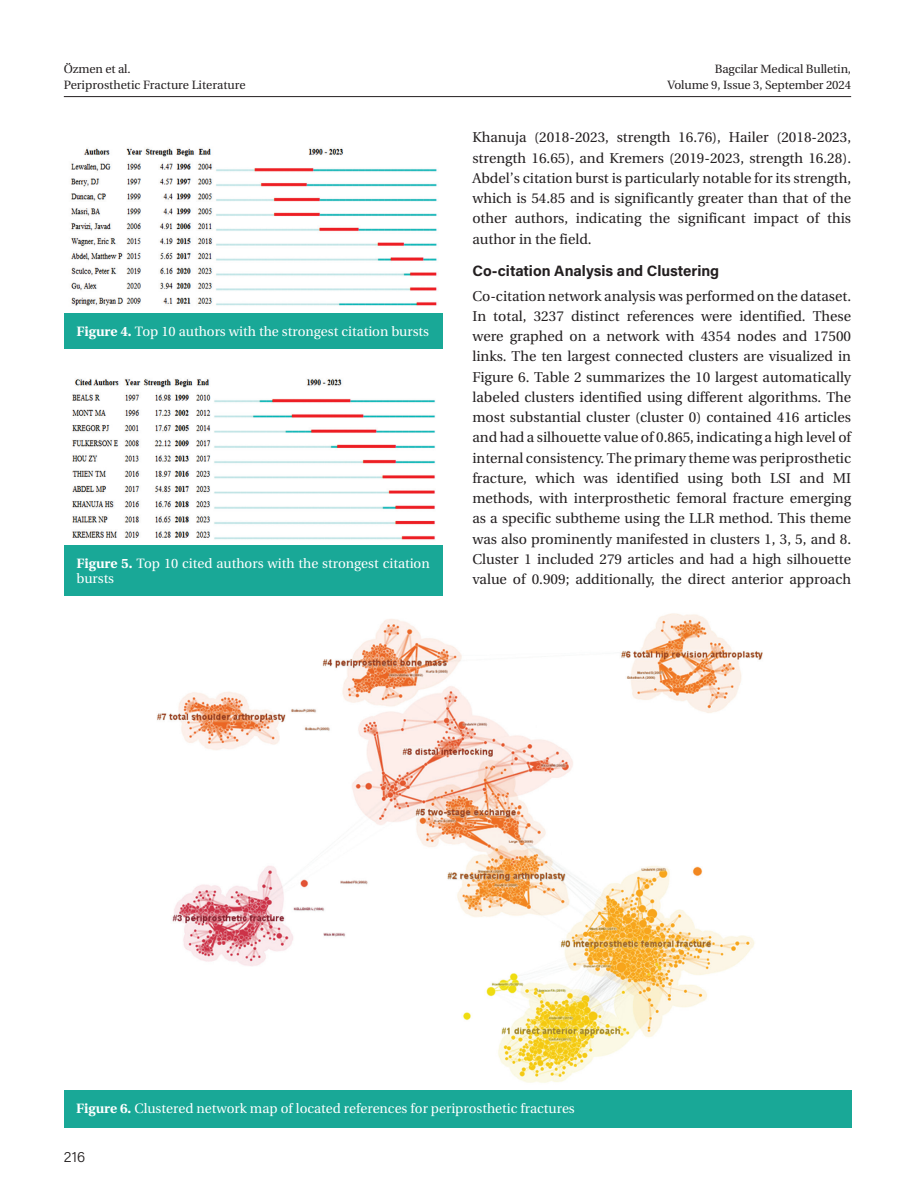
<style>
.page{position:relative;width:915px;height:1191px;background:#fff}
.page>*{position:absolute;margin:0;border:0;box-sizing:border-box;transform-origin:0 0}
.YAZI_ARA_BOLD{font:700 15px "Acumin Pro";color:#231f20}
.t1{font:300 15px "Acumin Pro";color:#231f20}
.YAZI{font:14.25px/20.2px "Utopia Medium Tr";color:#231f20;text-align:justify}
.RESİM-ALTI{font:13.5px/15px "Utopia Medium Tr";color:#fff}
.t2{font:12px/16.5px "Utopia Medium Tr";letter-spacing:-.01em;color:#231f20}
.s1{font-family:"Utopia Bold Tr"}
</style>
<div class="page">
<hr style="left:64px;top:96px;width:786px;height:1px;background:#231f20">
<img style="left:71px;top:148px;width:366px;height:158px">
<div style="left:64px;top:313px;width:378px;height:36px;background:#19a897"></div>
<img style="left:72px;top:379px;width:364px;height:161px">
<div style="left:64px;top:545px;width:378px;height:50px;background:#19a897"></div>
<img style="left:157px;top:613px;width:606px;height:470px">
<div style="left:63px;top:1090px;width:788px;height:37px;background:#19a897"></div>
<p class="t2" style="left:64px;top:60px;width:183px">Özmen et al.<br>Periprosthetic Fracture Literature</p>
<p class="t2" style="left:667px;top:60px;width:185px;text-align:right">Bagcilar Medical Bulletin,<br>Volume 9, Issue 3, September 2024</p>
<p class="RESİM-ALTI" style="left:77px;top:324px;width:354px"><span class="s1">Figure 4.</span> Top 10 authors with the strongest citation bursts</p>
<p class="RESİM-ALTI" style="left:77px;top:555px;width:354px"><span class="s1">Figure 5.</span> Top 10 cited authors with the strongest citation bursts</p>
<p class="YAZI" style="left:472px;top:127px;width:380px">Khanuja (2018-2023, strength 16.76), Hailer (2018-2023, strength 16.65), and Kremers (2019-2023, strength 16.28).<br>Abdel’s citation burst is particularly notable for its strength, which is 54.85 and is significantly greater than that of the other authors, indicating the significant impact of this author in the field.</p>
<p class="YAZI_ARA_BOLD" style="left:472px;top:260px;width:248px">Co-citation Analysis and Clustering</p>
<p class="YAZI" style="left:472px;top:285px;width:380px">Co-citation network analysis was performed on the dataset.<br>In total, 3237 distinct references were identified. These were graphed on a network with 4354 nodes and 17500 links. The ten largest connected clusters are visualized in Figure 6. Table 2 summarizes the 10 largest automatically labeled clusters identified using different algorithms. The most substantial cluster (cluster 0) contained 416 articles and had a silhouette value of 0.865, indicating a high level of internal consistency. The primary theme was periprosthetic fracture, which was identified using both LSI and MI methods, with interprosthetic femoral fracture emerging as a specific subtheme using the LLR method. This theme was also prominently manifested in clusters 1, 3, 5, and 8.<br>Cluster 1 included 279 articles and had a high silhouette value of 0.909; additionally, the direct anterior approach</p>
<p class="RESİM-ALTI" style="left:76px;top:1100px;width:500px"><span class="s1">Figure 6.</span> Clustered network map of located references for periprosthetic fractures</p>
<p class="t1" style="left:64px;top:1146px;width:23px">216</p>
</div>
